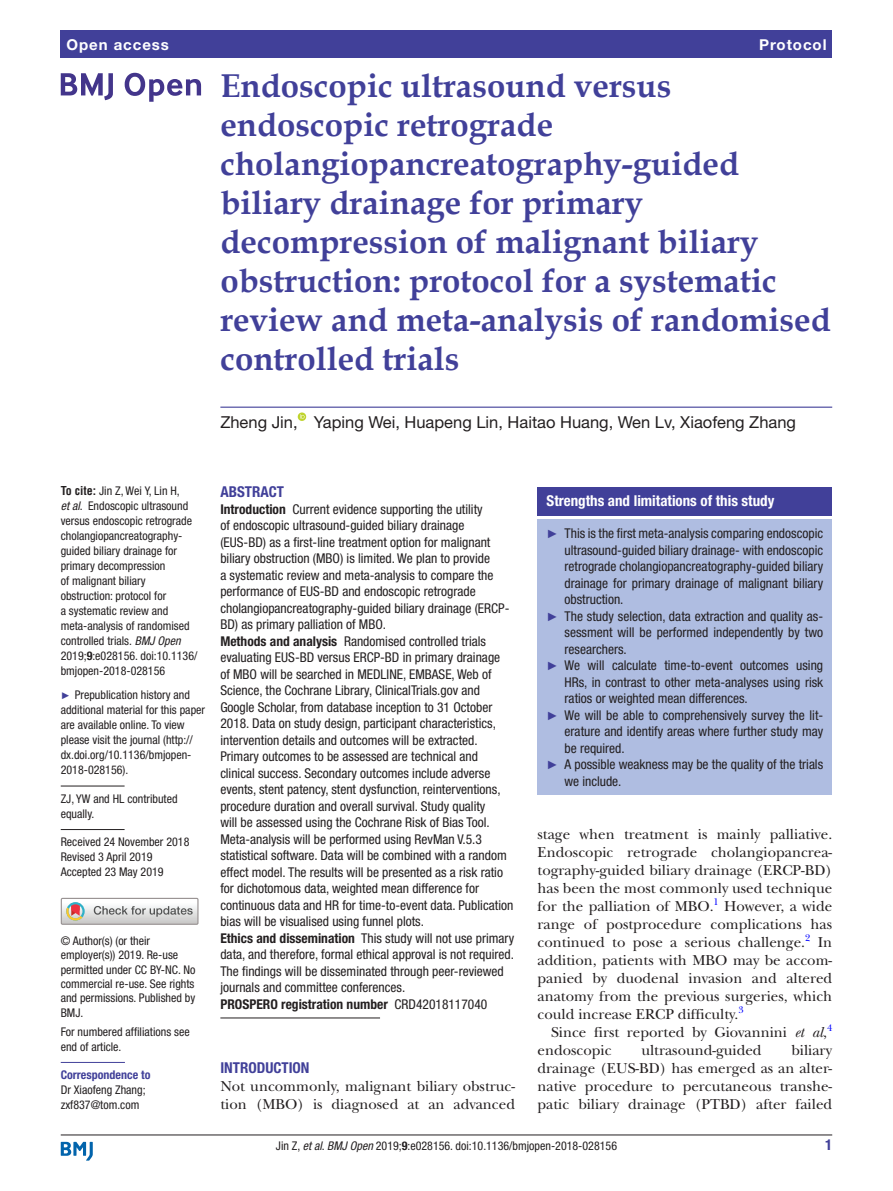
<style>
.page{position:relative;width:893px;height:1191px;background:#fff}
.page>*{position:absolute;margin:0;border:0;box-sizing:border-box;transform-origin:0 0}
.t1{font:700 33px/39px "Book Antiqua";color:#414099}
.t2{font:16.5px "Helvetica Neue LT Std";color:#231f20}
.t3{font:15px/18px "New Baskerville";color:#231f20;text-align:justify}
.t4{font:700 condensed 15px "Helvetica Neue LT Std";color:#fff}
.t5{font:700 condensed 15px "Helvetica Neue LT Std";color:#414099}
.t6{font:700 15px "Helvetica Neue LT Std";letter-spacing:.065em;color:#fff}
.t7{font:condensed 13.5px/16.5px "Helvetica Neue LT Std";color:#231f20}
.t8{font:condensed 12px/15px "Helvetica Neue LT Std";color:#231f20}
.t9{font:700 condensed 12px "Helvetica Neue LT Std";color:#414099}
.t10{font:9.9px "New Baskerville";color:#00f}
.s1{font-family:"Helvetica LT Std";font-weight:700}
.s2{font-style:italic}
.s3{font-weight:700}
.s4{font-family:"Arial";font-stretch:normal;font-size:9.75px;color:#414099}
.s5{font-family:"Arial";font-stretch:normal;font-size:12px;color:#414099}
</style>
<div class="page">
<hr style="left:61px;top:1134px;width:771px;height:1px;background:#231f20">
<svg style="left:61px;top:1141px;width:32px;height:19px"></svg>
<div style="left:61px;top:31px;width:771px;height:27px;background:#414099"></div>
<hr style="left:220px;top:406px;width:612px;height:2px;background:#414099">
<svg style="left:298px;top:412px;width:8px;height:9px"></svg>
<hr style="left:61px;top:785px;width:64px;height:1px;background:#231f20">
<hr style="left:61px;top:829px;width:64px;height:1px;background:#231f20">
<hr style="left:61px;top:1062px;width:64px;height:1px;background:#414099">
<svg style="left:61px;top:73px;width:52px;height:27px"></svg>
<svg style="left:125px;top:73px;width:76px;height:29px"></svg>
<div style="left:61px;top:897px;width:138px;height:27px;border:1px solid #969090"></div>
<svg style="left:61px;top:898px;width:137px;height:26px"></svg>
<hr style="left:220px;top:1017px;width:160px;height:1px;background:#231f20">
<div style="left:538px;top:487px;width:294px;height:28px;background:#414099"></div>
<div style="left:538px;top:519px;width:294px;height:275px;background:#afbde1"></div>
<p class="t6" style="left:66px;top:35px;width:104px">Open access</p>
<p class="t6" style="left:759px;top:35px;width:69px">Protocol</p>
<p class="t1" style="left:220px;top:66px;width:612px">Endoscopic ultrasound versus endoscopic retrograde cholangiopancreatography-guided biliary drainage for primary decompression of malignant biliary obstruction: protocol for a systematic review and meta-analysis of randomised controlled trials</p>
<p class="t2" style="left:220px;top:413px;width:577px">Zheng Jin, Yaping Wei, Huapeng Lin, Haitao Huang, Wen Lv, Xiaofeng Zhang</p>
<p class="t8" style="left:61px;top:483px;width:138px"><span class="s1">To cite:</span> Jin Z, Wei Y, Lin H,<br><span class="s2">et al</span>. Endoscopic ultrasound versus endoscopic retrograde cholangiopancreatography&shy;guided biliary drainage for primary decompression<br>of malignant biliary obstruction: protocol for<br>a systematic review and meta-analysis of randomised controlled trials. <span class="s2">BMJ Open<br></span>2019;<span class="s3">9</span>:e028156. doi:10.1136/ bmjopen-2018-028156</p>
<p class="t8" style="left:61px;top:687px;width:146px"><span class="s4">►</span> Prepublication history and additional material for this paper are available online. To view please visit the journal (http:// dx.doi.org/10.1136/bmjopen-<br>2018-028156).</p>
<p class="t8" style="left:61px;top:791px;width:118px">ZJ, YW and HL contributed equally.</p>
<p class="t8" style="left:61px;top:834px;width:130px">Received 24 November 2018<br>Revised 3 April 2019<br>Accepted 23 May 2019</p>
<p class="t8" style="left:61px;top:933px;width:136px;line-height:14.4px">© Author(s) (or their employer(s)) 2019. Re-use permitted under CC BY-NC. No commercial re-use. See rights and permissions. Published by<br>BMJ.</p>
<p class="t8" style="left:61px;top:1024px;width:130px">For numbered affiliations see end of article.</p>
<p class="t9" style="left:61px;top:1067px;width:91px">Correspondence to</p>
<p class="t8" style="left:61px;top:1082px;width:86px">Dr Xiaofeng Zhang; zxf837@tom.com</p>
<p class="t5" style="left:220px;top:483px;width:65px">Abstract</p>
<p class="t7" style="left:220px;top:501px;width:295px"><span class="s3">Introduction</span> Current evidence supporting the utility<br>of endoscopic ultrasound-guided biliary drainage<br>(EUS-BD) as a first-line treatment option for malignant biliary obstruction (MBO) is limited. We plan to provide<br>a systematic review and meta-analysis to compare the performance of EUS-BD and endoscopic retrograde cholangiopancreatography-guided biliary drainage (ERCP-BD) as primary palliation of MBO.<br><span class="s3">Methods and analysis</span> Randomised controlled trials evaluating EUS-BD versus ERCP-BD in primary drainage<br>of MBO will be searched in MEDLINE, EMBASE, Web of Science, the Cochrane Library, ClinicalTrials.gov and Google Scholar, from database inception to 31 October 2018. Data on study design, participant characteristics, intervention details and outcomes will be extracted.<br>Primary outcomes to be assessed are technical and clinical success. Secondary outcomes include adverse events, stent patency, stent dysfunction, reinterventions, procedure duration and overall survival. Study quality<br>will be assessed using the Cochrane Risk of Bias Tool.<br>Meta-analysis will be performed using RevMan V.5.3 statistical software. Data will be combined with a random effect model. The results will be presented as a risk ratio for dichotomous data, weighted mean difference for continuous data and HR for time-to-event data. Publication bias will be visualised using funnel plots.<br><span class="s3">Ethics and dissemination</span> This study will not use primary data, and therefore, formal ethical approval is not required.<br>The findings will be disseminated through peer-reviewed journals and committee conferences.<br><span class="s3">PROSPERO registration number</span> CRD42018117040</p>
<p class="t5" style="left:220px;top:1059px;width:91px">Introduction</p>
<p class="t3" style="left:220px;top:1077px;width:296px">Not uncommonly, malignant biliary obstruc&shy;tion (MBO) is diagnosed at an advanced</p>
<p class="t4" style="left:547px;top:492px;width:229px">Strengths and limitations of this study</p>
<p class="t7" style="left:547px;top:525px;width:278px"><span class="s5">►</span> This is the first meta-analysis comparing endoscopic</p>
<p class="t7" style="left:565px;top:541px;width:260px">ultrasound-guided biliary drainage- with endoscopic</p>
<p class="t7" style="left:565px;top:558px;width:260px">retrograde cholangiopancreatography-guided biliary</p>
<p class="t7" style="left:565px;top:574px;width:260px">drainage for primary drainage of malignant biliary</p>
<p class="t7" style="left:565px;top:591px;width:60px">obstruction.</p>
<p class="t7" style="left:547px;top:607px;width:278px"><span class="s5">►</span> The study selection, data extraction and quality as-</p>
<p class="t7" style="left:565px;top:624px;width:260px">sessment will be performed independently by two</p>
<p class="t7" style="left:565px;top:640px;width:64px">researchers.</p>
<p class="t7" style="left:547px;top:657px;width:278px"><span class="s5">►</span> We will calculate time-to-event outcomes using</p>
<p class="t7" style="left:565px;top:673px;width:260px">HRs, in contrast to other meta-analyses using risk</p>
<p class="t7" style="left:565px;top:690px;width:185px">ratios or weighted mean differences.</p>
<p class="t7" style="left:547px;top:706px;width:278px"><span class="s5">►</span> We will be able to comprehensively survey the lit-</p>
<p class="t7" style="left:565px;top:723px;width:260px">erature and identify areas where further study may</p>
<p class="t7" style="left:565px;top:739px;width:62px">be required.</p>
<p class="t7" style="left:547px;top:756px;width:278px"><span class="s5">►</span> A possible weakness may be the quality of the trials</p>
<p class="t7" style="left:565px;top:772px;width:58px">we include.</p>
<p class="t3" style="left:538px;top:825px;width:296px">stage when treatment is mainly palliative.<br>Endoscopic retrograde cholangiopancrea&shy;tography-guided biliary drainage (ERCP-BD) has been the most commonly used technique for the palliation of MBO.<sup>1</sup> However, a wide range of postprocedure complications has continued to pose a serious challenge.</p>
<p class="t10" style="left:805px;top:931px;width:7px">2</p>
<p class="t3" style="left:538px;top:933px;width:296px;text-indent:280px">In addition, patients with MBO may be accom&shy;panied by duodenal invasion and altered anatomy from the previous surgeries, which could increase ERCP difficulty.<sup>3</sup></p>
<p class="t3" style="left:551px;top:1023px;width:277px">Since first reported by Giovannini <span class="s2">et al</span>,</p>
<p class="t10" style="left:827px;top:1021px;width:7px">4</p>
<p class="t3" style="left:538px;top:1041px;width:76px">endoscopic</p>
<p class="t3" style="left:641px;top:1041px;width:122px">ultrasound-guided</p>
<p class="t3" style="left:538px;top:1041px;width:296px;text-indent:254px">biliary drainage (EUS-BD) has emerged as an alter&shy;native procedure to percutaneous transhe&shy;patic biliary drainage (PTBD) after failed</p>
<p class="t8" style="left:276px;top:1137px;width:343px">Jin Z, <span class="s2">et al</span>. <span class="s2">BMJ Open</span> 2019;<span class="s3">9</span>:e028156. doi:10.1136/bmjopen-2018-028156</p>
<p class="t5" style="left:825px;top:1135px;width:9px">1</p>
</div>
